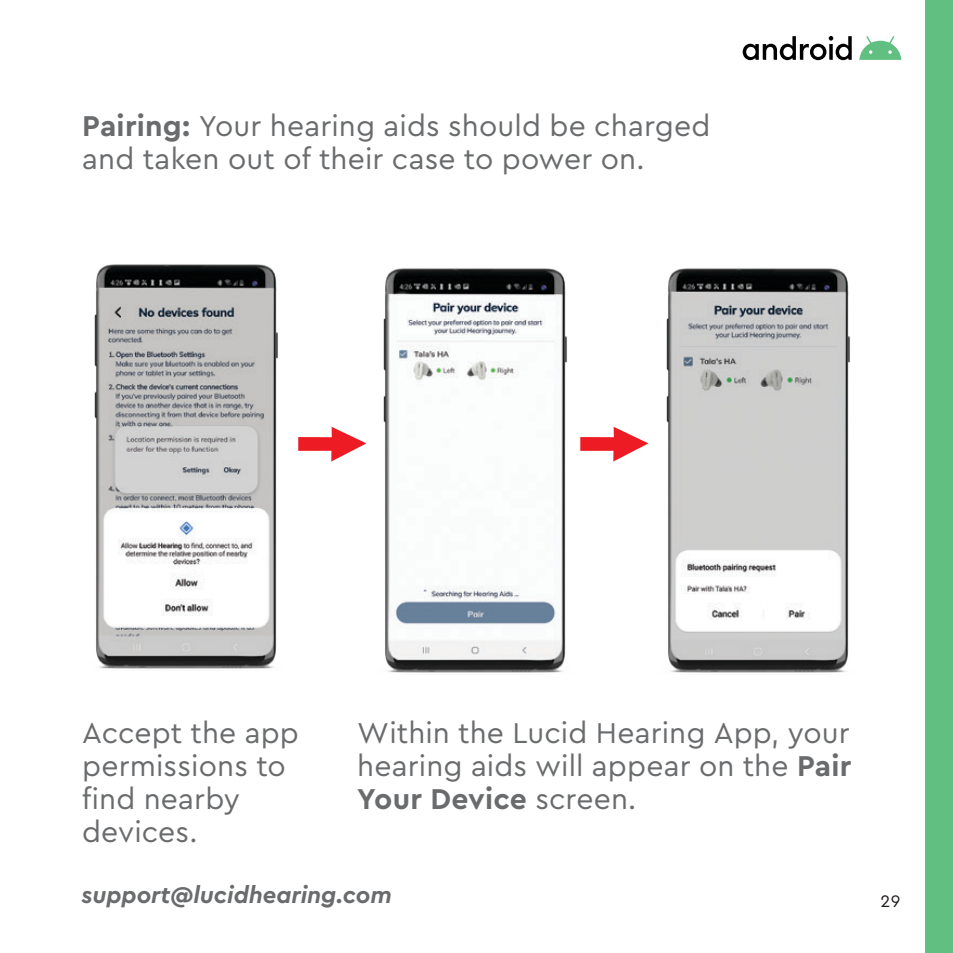
<style>
.page{position:relative;width:953px;height:953px;background:#fff}
.page>*{position:absolute;margin:0;border:0;box-sizing:border-box;transform-origin:0 0}
.t1{font:30px/33px "Cera PRO";letter-spacing:.005em;color:#696b6d}
.t2{font:italic 700 24px "Cera Pro";color:#696b6d}
.t3{font:17.4px "Cera PRO";color:#231f20}
.s1{font-weight:700}
</style>
<div class="page">
<svg style="left:298px;top:427px;width:68px;height:34px"></svg>
<svg style="left:580px;top:427px;width:68px;height:34px"></svg>
<img style="left:383px;top:268px;width:184px;height:405px">
<img style="left:94px;top:264px;width:184px;height:405px">
<img style="left:666px;top:268px;width:184px;height:405px">
<div style="left:925px;top:0;width:27px;height:952px;background:#60bf81"></div>
<svg style="left:742px;top:36px;width:109px;height:24px"></svg>
<svg style="left:859px;top:36px;width:42px;height:24px"></svg>
<p class="t1" style="left:82px;top:108px;width:630px"><span class="s1">Pairing:</span> Your hearing aids should be charged and taken out of their case to power on.</p>
<p class="t1" style="left:82px;top:714px;width:218px">Accept the app permissions to find nearby devices.</p>
<p class="t1" style="left:357px;top:715px;width:496px;text-align:justify">Within the Lucid Hearing App, your hearing aids will appear on the <span class="s1">Pair Your Device</span> screen.</p>
<p class="t2" style="left:82px;top:879px;width:312px">support@lucidhearing.com</p>
<p class="t3" style="left:880px;top:889px;width:21px">29</p>
</div>
